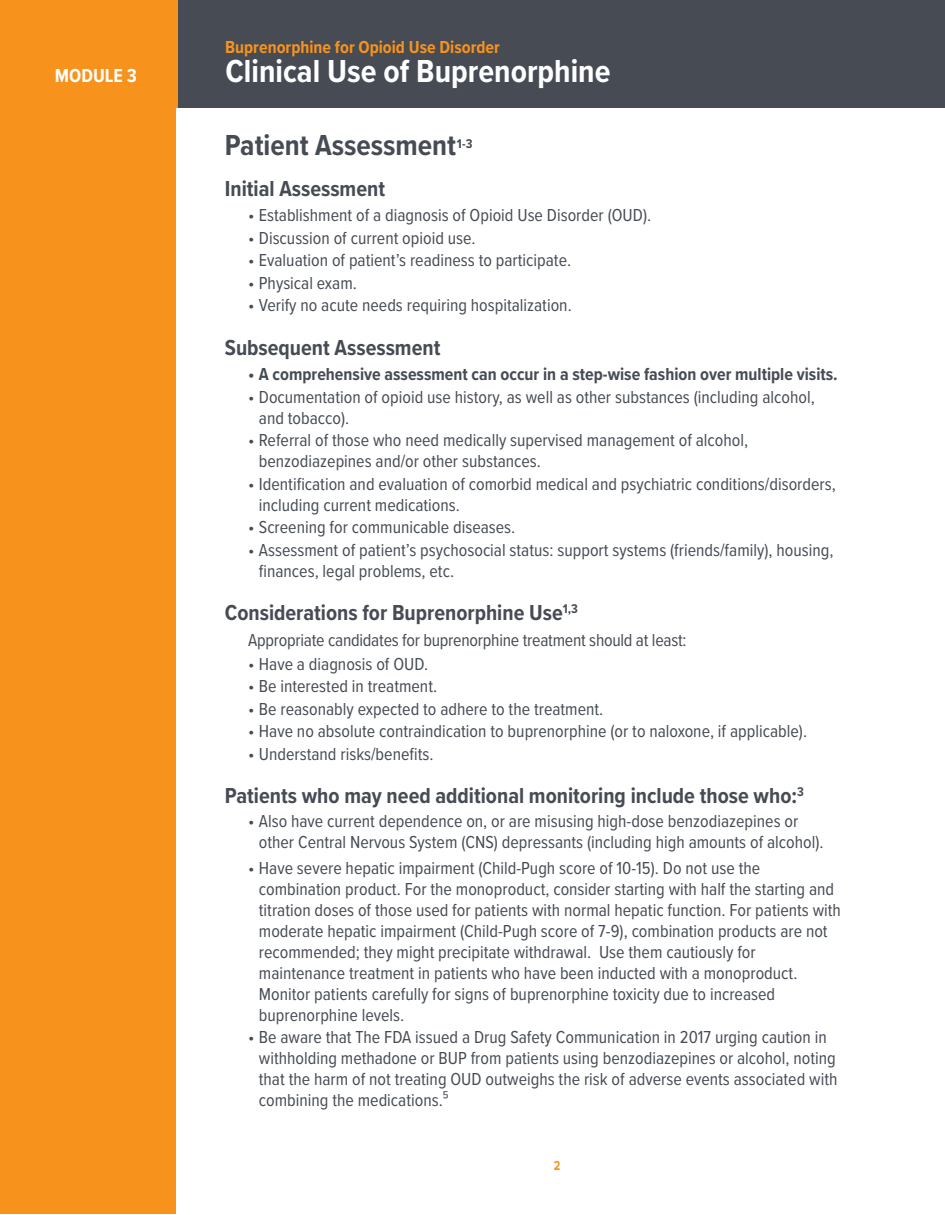
<style>
.page{position:relative;width:945px;height:1215px;background:#fff}
.page>*{position:absolute;margin:0;border:0;box-sizing:border-box;transform-origin:0 0}
.t1{font:700 33px "Proxima Nova Cond";color:#fff}
.t2{font:700 30px "Proxima Nova Cond";color:#464b54}
.t3{font:700 22.5px "Proxima Nova Cond";color:#464b54}
.t4{font:700 19.5px "Proxima Nova Cond";color:#fff}
.t5{font:18px/21px "Proxima Nova Cond";color:#464b54}
.t6{font:700 18px "Proxima Nova Cond";color:#464b54}
.t7{font:700 18px "Proxima Nova Cond";color:#f7931d}
.t8{font:700 13.5px "Proxima Nova";color:#f7931d;scale:.81 1}
.t9{font:700 13.05px "Proxima Nova Cond";color:#464b54}
</style>
<div class="page">
<div style="left:0;top:0;width:944px;height:108px;background:#464b54"></div>
<div style="left:0;top:0;width:177px;height:1214px;background:#f7931d"></div>
<p class="t4" style="left:55px;top:61px;width:84px">MODULE 3</p>
<p class="t7" style="left:225px;top:34px;width:276px">Buprenorphine for Opioid Use Disorder</p>
<h1 class="t1" style="left:226px;top:46px;width:386px">Clinical Use of Buprenorphine</h1>
<h2 class="t2" style="left:225px;top:123px;width:233px">Patient Assessment</h2>
<p class="t9" style="left:457px;top:134px;width:17px">1-3</p>
<p class="t3" style="left:225px;top:171px;width:162px">Initial Assessment</p>
<p class="t5" style="left:248px;top:204px;width:405px">• Establishment of a diagnosis of Opioid Use Disorder (OUD).</p>
<p class="t5" style="left:248px;top:226px;width:229px">• Discussion of current opioid use.</p>
<p class="t5" style="left:248px;top:249px;width:324px">• Evaluation of patient’s readiness to participate.</p>
<p class="t5" style="left:248px;top:271px;width:110px">• Physical exam.</p>
<p class="t5" style="left:248px;top:294px;width:325px">• Verify no acute needs requiring hospitalization.</p>
<p class="t3" style="left:225px;top:330px;width:217px">Subsequent Assessment</p>
<p class="t6" style="left:248px;top:361px;width:591px">• A comprehensive assessment can occur in a step-wise fashion over multiple visits.</p>
<p class="t5" style="left:259px;top:385px;width:557px;text-indent:-11px">• Documentation of opioid use history, as well as other substances (including alcohol, and tobacco).</p>
<p class="t5" style="left:259px;top:429px;width:491px;text-indent:-11px">• Referral of those who need medically supervised management of alcohol, benzodiazepines and/or other substances.</p>
<p class="t5" style="left:259px;top:472px;width:578px;text-indent:-11px">• Identification and evaluation of comorbid medical and psychiatric conditions/disorders, including current medications.</p>
<p class="t5" style="left:248px;top:516px;width:269px">• Screening for communicable diseases.</p>
<p class="t5" style="left:259px;top:538px;width:576px;text-indent:-11px">• Assessment of patient’s psychosocial status: support systems (friends/family), housing, finances, legal problems, etc.</p>
<p class="t3" style="left:225px;top:596px;width:355px">Considerations for Buprenorphine Use<sup>1,3</sup></p>
<p class="t5" style="left:248px;top:628px;width:440px">Appropriate candidates for buprenorphine treatment should at least:</p>
<p class="t5" style="left:248px;top:652px;width:182px">• Have a diagnosis of OUD.</p>
<p class="t5" style="left:248px;top:675px;width:190px">• Be interested in treatment.</p>
<p class="t5" style="left:248px;top:697px;width:357px">• Be reasonably expected to adhere to the treatment.</p>
<p class="t5" style="left:248px;top:720px;width:560px">• Have no absolute contraindication to buprenorphine (or to naloxone, if applicable).</p>
<p class="t5" style="left:248px;top:742px;width:187px">• Understand risks/benefits.</p>
<p class="t3" style="left:225px;top:779px;width:581px">Patients who may need additional monitoring include those who:<sup>3</sup></p>
<p class="t5" style="left:259px;top:810px;width:566px;text-indent:-11px">• Also have current dependence on, or are misusing high-dose benzodiazepines or other Central Nervous System (CNS) depressants (including high amounts of alcohol).</p>
<p class="t5" style="left:259px;top:856px;width:584px;text-indent:-11px">• Have severe hepatic impairment (Child-Pugh score of 10-15). Do not use the combination product. For the monoproduct, consider starting with half the starting and titration doses of those used for patients with normal hepatic function. For patients with moderate hepatic impairment (Child-Pugh score of 7-9), combination products are not recommended; they might precipitate withdrawal. Use them cautiously for maintenance treatment in patients who have been inducted with a monoproduct.<br>Monitor patients carefully for signs of buprenorphine toxicity due to increased buprenorphine levels.</p>
<p class="t5" style="left:259px;top:1026px;width:580px;text-indent:-11px">• Be aware that The FDA issued a Drug Safety Communication in 2017 urging caution in withholding methadone or BUP from patients using benzodiazepines or alcohol, noting that the harm of not treating OUD outweighs the risk of adverse events associated with combining the medications.⁵</p>
<p class="t8" style="left:554px;top:1155px;width:10px">2</p>
</div>
